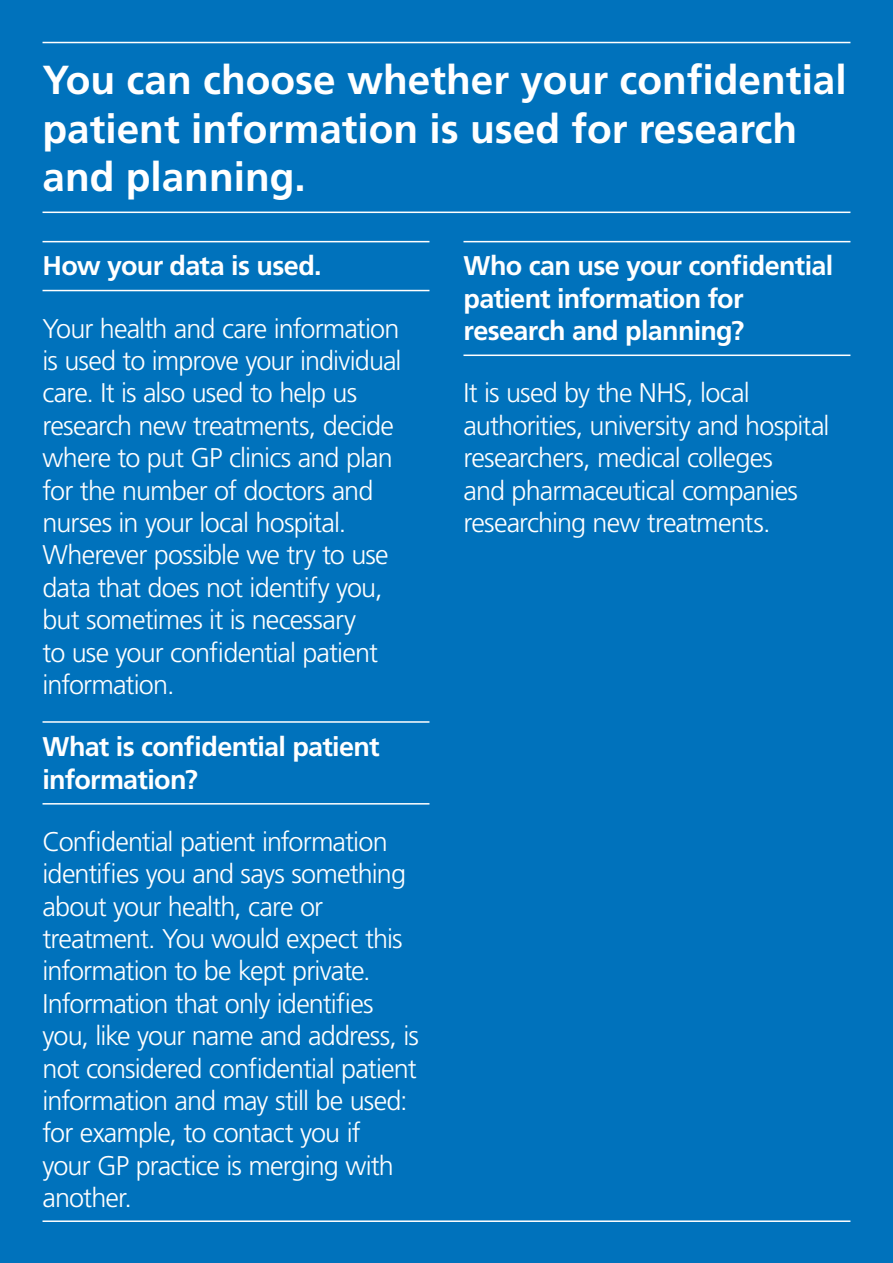
<style>
.page{position:relative;width:893px;height:1263px;background:#0072bc}
.page>*{position:absolute;margin:0;border:0;box-sizing:border-box;transform-origin:0 0}
.t1{font:700 40.5px/48.6px "Frutiger LT Std";color:#fff}
.t2{font:300 27px/32.4px "Frutiger LT Std";letter-spacing:-.03em;color:#fff}
.t3{font:700 27px/32.4px "Frutiger LT Std";letter-spacing:-.025em;color:#fff}
</style>
<div class="page">
<hr style="left:43px;top:212px;width:807px;height:1px;background:#fff">
<hr style="left:43px;top:241px;width:386px;height:1px;background:#fff">
<hr style="left:43px;top:721px;width:386px;height:2px;background:#fff">
<hr style="left:463px;top:241px;width:387px;height:1px;background:#fff">
<hr style="left:43px;top:290px;width:386px;height:1px;background:#fff">
<hr style="left:43px;top:803px;width:386px;height:1px;background:#fff">
<hr style="left:463px;top:354px;width:387px;height:2px;background:#fff">
<hr style="left:43px;top:42px;width:807px;height:1px;background:#fff">
<hr style="left:43px;top:1220px;width:807px;height:2px;background:#fff">
<h1 class="t1" style="left:43px;top:59px;width:806px">You can choose whether your confidential patient information is used for research and planning.</h1>
<p class="t3" style="left:43px;top:252px;width:281px">How your data is used.</p>
<p class="t2" style="left:43px;top:314px;width:361px">Your health and care information is used to improve your individual care. It is also used to help us research new treatments, decide where to put GP clinics and plan for the number of doctors and nurses in your local hospital.<br>Wherever possible we try to use data that does not identify you, but sometimes it is necessary<br>to use your confidential patient information.</p>
<p class="t3" style="left:43px;top:733px;width:339px">What is confidential patient information?</p>
<p class="t2" style="left:43px;top:827px;width:378px">Confidential patient information identifies you and says something about your health, care or treatment. You would expect this information to be kept private.<br>Information that only identifies you, like your name and address, is not considered confidential patient information and may still be used: for example, to contact you if<br>your GP practice is merging with another.</p>
<p class="t3" style="left:463px;top:252px;width:371px">Who can use your confidential patient information for research and planning?</p>
<p class="t2" style="left:463px;top:379px;width:368px">It is used by the NHS, local authorities, university and hospital researchers, medical colleges<br>and pharmaceutical companies researching new treatments.</p>
</div>
